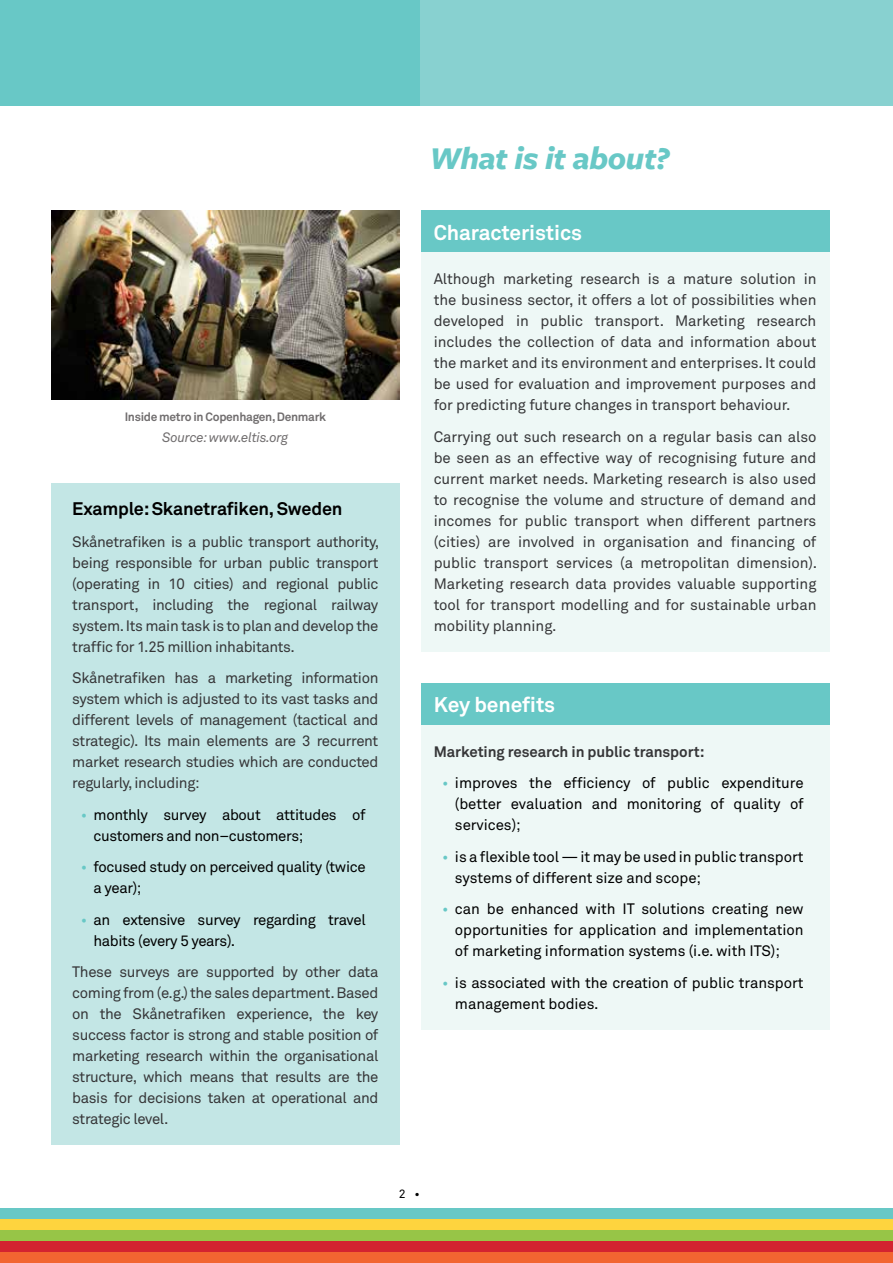
<style>
.page{position:relative;width:893px;height:1263px;background:#fff}
.page>*{position:absolute;margin:0;border:0;box-sizing:border-box;transform-origin:0 0}
.t1{font:italic 700 33px "Freight Sans Pro";letter-spacing:-.01em;color:#68c8c6}
.t2{font:700 21px "Akkurat Pro";letter-spacing:-.005em;color:#fff}
.t3{font:700 18px "Akkurat Pro";letter-spacing:-.01em;color:#000}
.t4{font:15px/21px "Akkurat Pro";letter-spacing:-.025em;color:#363638;text-align:justify}
.t5{font:15px/21px "Akkurat Pro";letter-spacing:-.01em;color:#000}
.t6{font:700 15px "Akkurat Pro";letter-spacing:-.005em;color:#363638}
.t7{font:italic 13.5px "Akkurat Pro";letter-spacing:-.025em;color:#716e6f}
.t8{font:700 12px "Akkurat Pro";letter-spacing:-.025em;color:#716e6f}
.t9{font:12px "Akkurat Mono";color:#000}
.s1{color:#68c8c6}
</style>
<div class="page">
<div style="left:0;top:1252px;width:893px;height:11px;background:#f26531"></div>
<div style="left:0;top:1241px;width:893px;height:11px;background:#d32330"></div>
<div style="left:0;top:1230px;width:893px;height:11px;background:#97c547"></div>
<div style="left:0;top:1219px;width:893px;height:11px;background:#fed43e"></div>
<div style="left:0;top:1208px;width:893px;height:11px;background:#68c8c6"></div>
<div style="left:51px;top:484px;width:349px;height:661px;background:#c3e6e5"></div>
<img style="left:51px;top:211px;width:349px;height:189px">
<div style="left:421px;top:211px;width:408px;height:42px;background:#68c8c6"></div>
<div style="left:421px;top:253px;width:408px;height:399px;background:#eef8f6"></div>
<div style="left:421px;top:683px;width:408px;height:42px;background:#68c8c6"></div>
<div style="left:421px;top:725px;width:408px;height:305px;background:#eef8f6"></div>
<div style="left:0;top:0;width:421px;height:106px;background:#68c8c6"></div>
<div style="left:421px;top:0;width:472px;height:106px;background:#88d1d0"></div>
<p class="t8" style="left:125px;top:409px;width:203px">Inside metro in Copenhagen, Denmark</p>
<p class="t7" style="left:162px;top:429px;width:128px">Source: www.eltis.org</p>
<p class="t3" style="left:72px;top:498px;width:272px">Example: Skanetrafiken, Sweden</p>
<p class="t4" style="left:72px;top:531px;width:308px">Skånetrafiken is a public transport authority, being responsible for urban public transport (operating in 10 cities) and regional public transport, including the regional railway system. Its main task is to plan and develop the traffic for 1.25 million inhabitants.</p>
<p class="t4" style="left:72px;top:668px;width:308px">Skånetrafiken has a marketing information system which is adjusted to its vast tasks and different levels of management (tactical and strategic). Its main elements are 3 recurrent market research studies which are conducted regularly, including:</p>
<p class="t5" style="left:94px;top:804px;width:274px;text-indent:-13px"><span class="s1">•</span> monthly survey about attitudes of customers and non–customers;</p>
<p class="t5" style="left:94px;top:857px;width:274px;text-indent:-13px"><span class="s1">•</span> focused study on perceived quality (twice a year);</p>
<p class="t5" style="left:94px;top:909px;width:274px;text-indent:-13px"><span class="s1">•</span> an extensive survey regarding travel habits (every 5 years).</p>
<p class="t4" style="left:72px;top:962px;width:308px">These surveys are supported by other data coming from (e.g.) the sales department. Based on the Skånetrafiken experience, the key success factor is strong and stable position of marketing research within the organisational structure, which means that results are the basis for decisions taken at operational and strategic level.</p>
<h1 class="t1" style="left:429px;top:135px;width:242px">What is it about?</h1>
<h2 class="t2" style="left:434px;top:219px;width:150px">Characteristics</h2>
<p class="t4" style="left:434px;top:269px;width:384px">Although marketing research is a mature solution in the business sector, it offers a lot of possibilities when developed in public transport. Marketing research includes the collection of data and information about the market and its environment and enterprises. It could be used for evaluation and improvement purposes and for predicting future changes in transport behaviour.</p>
<p class="t4" style="left:434px;top:426px;width:385px">Carrying out such research on a regular basis can also be seen as an effective way of recognising future and current market needs. Marketing research is also used to recognise the volume and structure of demand and incomes for public transport when different partners (cities) are involved in organisation and financing of public transport services (a metropolitan dimension).<br>Marketing research data provides valuable supporting tool for transport modelling and for sustainable urban mobility planning.</p>
<h2 class="t2" style="left:434px;top:692px;width:123px">Key benefits</h2>
<p class="t6" style="left:434px;top:742px;width:272px">Marketing research in public transport:</p>
<p class="t5" style="left:455px;top:773px;width:350px;text-align:justify;text-indent:-13px"><span class="s1">•</span> improves the efficiency of public expenditure (better evaluation and monitoring of quality of services);</p>
<p class="t5" style="left:455px;top:846px;width:350px;text-indent:-13px"><span class="s1">•</span> is a flexible tool — it may be used in public transport systems of different size and scope;</p>
<p class="t5" style="left:455px;top:899px;width:350px;text-align:justify;text-indent:-13px"><span class="s1">•</span> can be enhanced with IT solutions creating new opportunities for application and implementation of marketing information systems (i.e. with ITS);</p>
<p class="t5" style="left:455px;top:972px;width:350px;text-indent:-13px"><span class="s1">•</span> is associated with the creation of public transport management bodies.</p>
<p class="t9" style="left:399px;top:1186px;width:24px">2 •</p>
</div>
